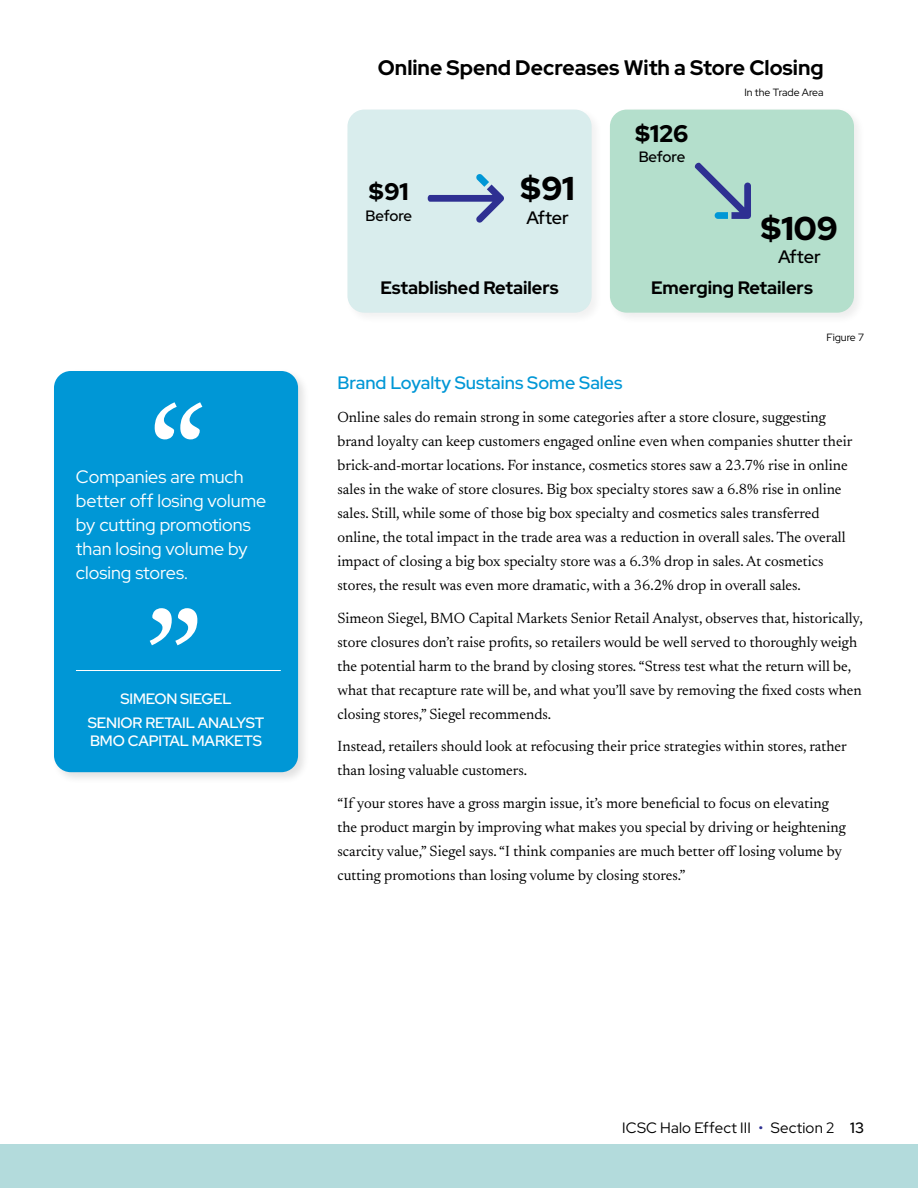
<style>
.page{position:relative;width:918px;height:1188px;background:#fff}
.page>*{position:absolute;margin:0;border:0;box-sizing:border-box;transform-origin:0 0}
.t1{font:150px "Newsreader 24 pt";color:#fff}
.t2{font:900 33px "Red Hat Display";color:#000}
.t3{font:900 24px "Red Hat Display";color:#000}
.t4{font:700 21px "Red Hat Display";color:#000}
.t5{font:18px/24px "Red Hat Display";color:#fff}
.t6{font:700 18px "Red Hat Display";color:#000}
.t7{font:500 18px "Red Hat Display";color:#0097d6}
.t8{font:500 18px "Red Hat Display";letter-spacing:-.005em;color:#000}
.t9{font:15px/24px "Newsreader 24 pt";color:#000}
.t10{font:500 15px/24px "Red Hat Display";letter-spacing:-.01em;color:#fff;text-align:center}
.t11{font:15px "Red Hat Display";letter-spacing:.01em;color:#000}
.t12{font:500 15px "Red Hat Display";letter-spacing:-.015em;color:#000}
.t13{font:10.5px "Red Hat Display";color:#000}
.s1{color:#2e3092}
.s2{font-weight:500}
</style>
<div class="page">
<div style="left:0;top:1145px;width:918px;height:43px;background:#b3dbdc"></div>
<div style="left:51px;top:367px;width:259px;height:417px;background:#000;opacity:.12"></div>
<div style="left:54px;top:371px;width:244px;height:401px;background:#0097d6;border-radius:17px"></div>
<hr style="left:76px;top:670px;width:205px;height:1px;background:#fff">
<div style="left:344px;top:106px;width:260px;height:219px;background:#000;opacity:.12"></div>
<div style="left:348px;top:110px;width:244px;height:203px;background:#d9eded;border-radius:17px"></div>
<div style="left:607px;top:106px;width:259px;height:219px;background:#f9faf9"></div>
<div style="left:610px;top:110px;width:244px;height:203px;background:#b4dfcc;border-radius:17px"></div>
<svg style="left:428px;top:174px;width:76px;height:49px"></svg>
<svg style="left:694px;top:162px;width:57px;height:57px"></svg>
<h1 class="t1" style="left:148px;top:348px;width:61px">“</h1>
<p class="t5" style="left:76px;top:464px;width:192px">Companies are much better off losing volume by cutting promotions</p>
<p class="t5" style="left:76px;top:536px;width:173px">than losing volume by closing stores.</p>
<h1 class="t1" style="left:204px;top:700px;width:61px;rotate:-180deg">“</h1>
<p class="t10" style="left:88px;top:686px;width:178px">SIMEON SIEGEL<br>SENIOR RETAIL ANALYST</p>
<p class="t10" style="left:90px;top:728px;width:174px">BMO CAPITAL MARKETS</p>
<h3 class="t4" style="left:378px;top:54px;width:447px">Online Spend Decreases With a Store Closing</h3>
<h3 class="t3" style="left:369px;top:176px;width:41px">$91</h3>
<p class="t12" style="left:366px;top:205px;width:48px">Before</p>
<h2 class="t2" style="left:521px;top:167px;width:55px">$91</h2>
<p class="t8" style="left:526px;top:206px;width:44px">After</p>
<h3 class="t3" style="left:635px;top:118px;width:55px">$126</h3>
<p class="t12" style="left:639px;top:147px;width:48px">Before</p>
<p class="t13" style="left:745px;top:85px;width:80px">In the Trade Area</p>
<h2 class="t2" style="left:761px;top:207px;width:78px">$109</h2>
<p class="t8" style="left:778px;top:245px;width:44px">After</p>
<p class="t6" style="left:380px;top:276px;width:180px">Established Retailers</p>
<p class="t6" style="left:651px;top:276px;width:163px">Emerging Retailers</p>
<p class="t13" style="left:826px;top:330px;width:39px">Figure 7</p>
<p class="t7" style="left:338px;top:371px;width:287px">Brand Loyalty Sustains Some Sales</p>
<p class="t9" style="left:338px;top:404px;width:516px">Online sales do remain strong in some categories after a store closure, suggesting brand loyalty can keep customers engaged online even when companies shutter their brick-and-mortar locations. For instance, cosmetics stores saw a 23.7% rise in online sales in the wake of store closures. Big box specialty stores saw a 6.8% rise in online sales. Still, while some of those big box specialty and cosmetics sales transferred online, the total impact in the trade area was a reduction in overall sales. The overall impact of closing a big box specialty store was a 6.3% drop in sales. At cosmetics stores, the result was even more dramatic, with a 36.2% drop in overall sales.</p>
<p class="t9" style="left:338px;top:605px;width:527px">Simeon Siegel, BMO Capital Markets Senior Retail Analyst, observes that, historically, store closures don’t raise profits, so retailers would be well served to thoroughly weigh the potential harm to the brand by closing stores. “Stress test what the return will be, what that recapture rate will be, and what you’ll save by removing the fixed costs when closing stores,” Siegel recommends.</p>
<p class="t9" style="left:338px;top:733px;width:511px">Instead, retailers should look at refocusing their price strategies within stores, rather than losing valuable customers.</p>
<p class="t9" style="left:338px;top:790px;width:510px">“If your stores have a gross margin issue, it’s more beneficial to focus on elevating the product margin by improving what makes you special by driving or heightening scarcity value,” Siegel says. “I think companies are much better off losing volume by cutting promotions than losing volume by closing stores.”</p>
<p class="t11" style="left:622px;top:1118px;width:243px">ICSC Halo Effect III <span class="s1">•</span> Section 2 <span class="s2">13</span></p>
</div>
